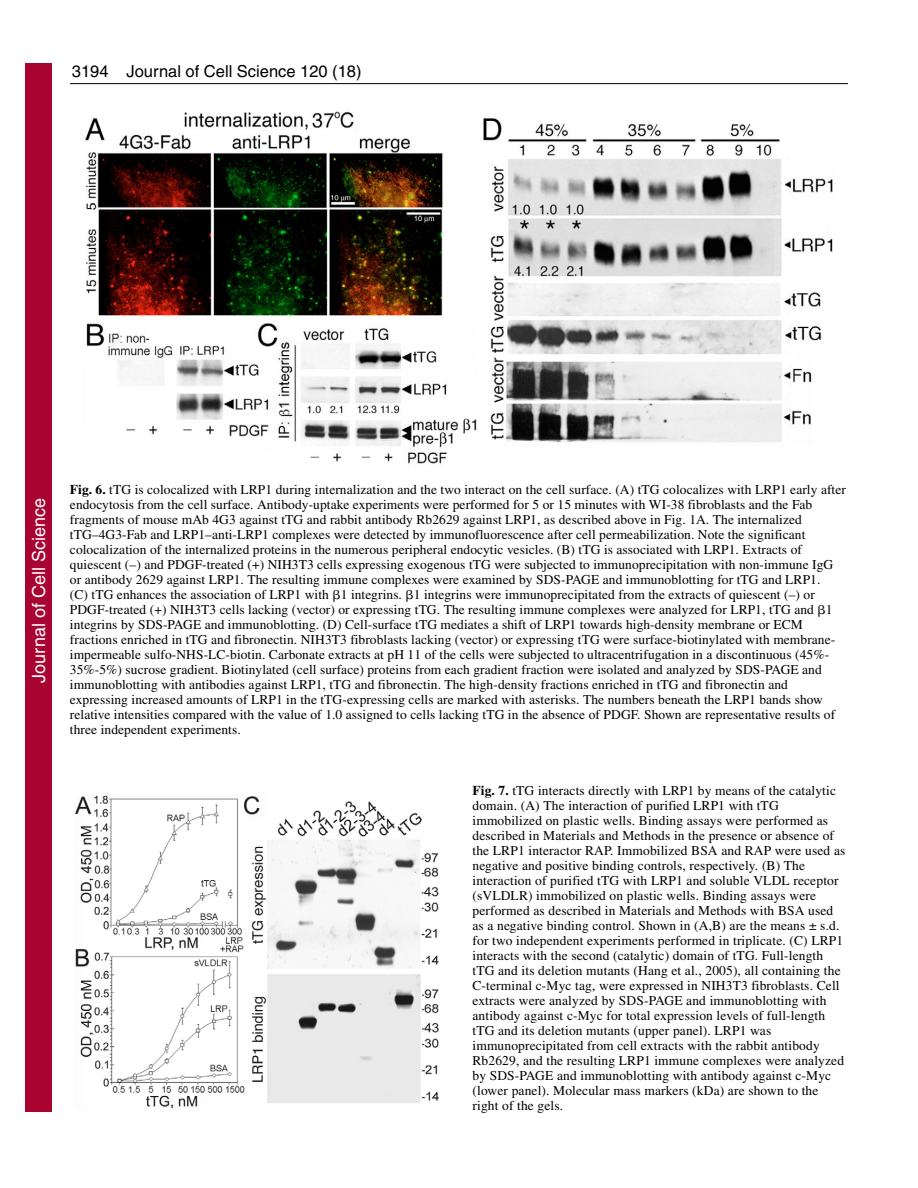
<style>
.page{position:relative;width:918px;height:1188px;background:#fff}
.page>*{position:absolute;margin:0;border:0;box-sizing:border-box;transform-origin:0 0}
.t1{font:18px "Helvetica";color:#fff}
.t2{font:16.5px "Helvetica";color:#000}
.t3{font:13.5px/15px "Times";letter-spacing:.005em;color:#000}
.s1{font-weight:700}
.s2{font-family:"Mathematical Pi One"}
</style>
<div class="page">
<hr style="left:70px;top:83px;width:778px;height:1px;background:#000">
<img style="left:85px;top:111px;width:748px;height:353px">
<img style="left:75px;top:796px;width:364px;height:313px">
<div style="left:26px;top:64px;width:26px;height:1048px;background:#a90332"></div>
<p class="t2" style="left:72px;top:65px;width:291px">3194 Journal of Cell Science 120 (18)</p>
<h1 class="t1" style="left:28px;top:683px;width:186px;rotate:-90deg">Journal of Cell Science</h1>
<p class="t3" style="left:70px;top:483px;width:778px"><span class="s1">Fig. 6.</span> tTG is colocalized with LRP1 during internalization and the two interact on the cell surface. (A) tTG colocalizes with LRP1 early after endocytosis from the cell surface. Antibody-uptake experiments were performed for 5 or 15 minutes with WI-38 fibroblasts and the Fab fragments of mouse mAb 4G3 against tTG and rabbit antibody Rb2629 against LRP1, as described above in Fig. 1A. The internalized tTG–4G3-Fab and LRP1–anti-LRP1 complexes were detected by immunofluorescence after cell permeabilization. Note the significant colocalization of the internalized proteins in the numerous peripheral endocytic vesicles. (B) tTG is associated with LRP1. Extracts of quiescent (–) and PDGF-treated (+) NIH3T3 cells expressing exogenous tTG were subjected to immunoprecipitation with non-immune IgG or antibody 2629 against LRP1. The resulting immune complexes were examined by SDS-PAGE and immunoblotting for tTG and LRP1.<br>(C) tTG enhances the association of LRP1 with <span class="s2">-</span>1 integrins. <span class="s2">-</span>1 integrins were immunoprecipitated from the extracts of quiescent (–) or PDGF-treated (+) NIH3T3 cells lacking (vector) or expressing tTG. The resulting immune complexes were analyzed for LRP1, tTG and <span class="s2">-</span>1 integrins by SDS-PAGE and immunoblotting. (D) Cell-surface tTG mediates a shift of LRP1 towards high-density membrane or ECM fractions enriched in tTG and fibronectin. NIH3T3 fibroblasts lacking (vector) or expressing tTG were surface-biotinylated with membrane&shy;impermeable sulfo-NHS-LC-biotin. Carbonate extracts at pH 11 of the cells were subjected to ultracentrifugation in a discontinuous (45%- 35%-5%) sucrose gradient. Biotinylated (cell surface) proteins from each gradient fraction were isolated and analyzed by SDS-PAGE and immunoblotting with antibodies against LRP1, tTG and fibronectin. The high-density fractions enriched in tTG and fibronectin and expressing increased amounts of LRP1 in the tTG-expressing cells are marked with asterisks. The numbers beneath the LRP1 bands show relative intensities compared with the value of 1.0 assigned to cells lacking tTG in the absence of PDGF. Shown are representative results of three independent experiments.</p>
<p class="t3" style="left:473px;top:785px;width:374px"><span class="s1">Fig. 7.</span> tTG interacts directly with LRP1 by means of the catalytic domain. (A) The interaction of purified LRP1 with tTG immobilized on plastic wells. Binding assays were performed as described in Materials and Methods in the presence or absence of the LRP1 interactor RAP. Immobilized BSA and RAP were used as negative and positive binding controls, respectively. (B) The interaction of purified tTG with LRP1 and soluble VLDL receptor (sVLDLR) immobilized on plastic wells. Binding assays were performed as described in Materials and Methods with BSA used as a negative binding control. Shown in (A,B) are the means ± s.d. for two independent experiments performed in triplicate. (C) LRP1 interacts with the second (catalytic) domain of tTG. Full-length tTG and its deletion mutants (Hang et al., 2005), all containing the C-terminal c-Myc tag, were expressed in NIH3T3 fibroblasts. Cell extracts were analyzed by SDS-PAGE and immunoblotting with antibody against c-Myc for total expression levels of full-length tTG and its deletion mutants (upper panel). LRP1 was immunoprecipitated from cell extracts with the rabbit antibody Rb2629, and the resulting LRP1 immune complexes were analyzed by SDS-PAGE and immunoblotting with antibody against c-Myc (lower panel). Molecular mass markers (kDa) are shown to the right of the gels.</p>
</div>
